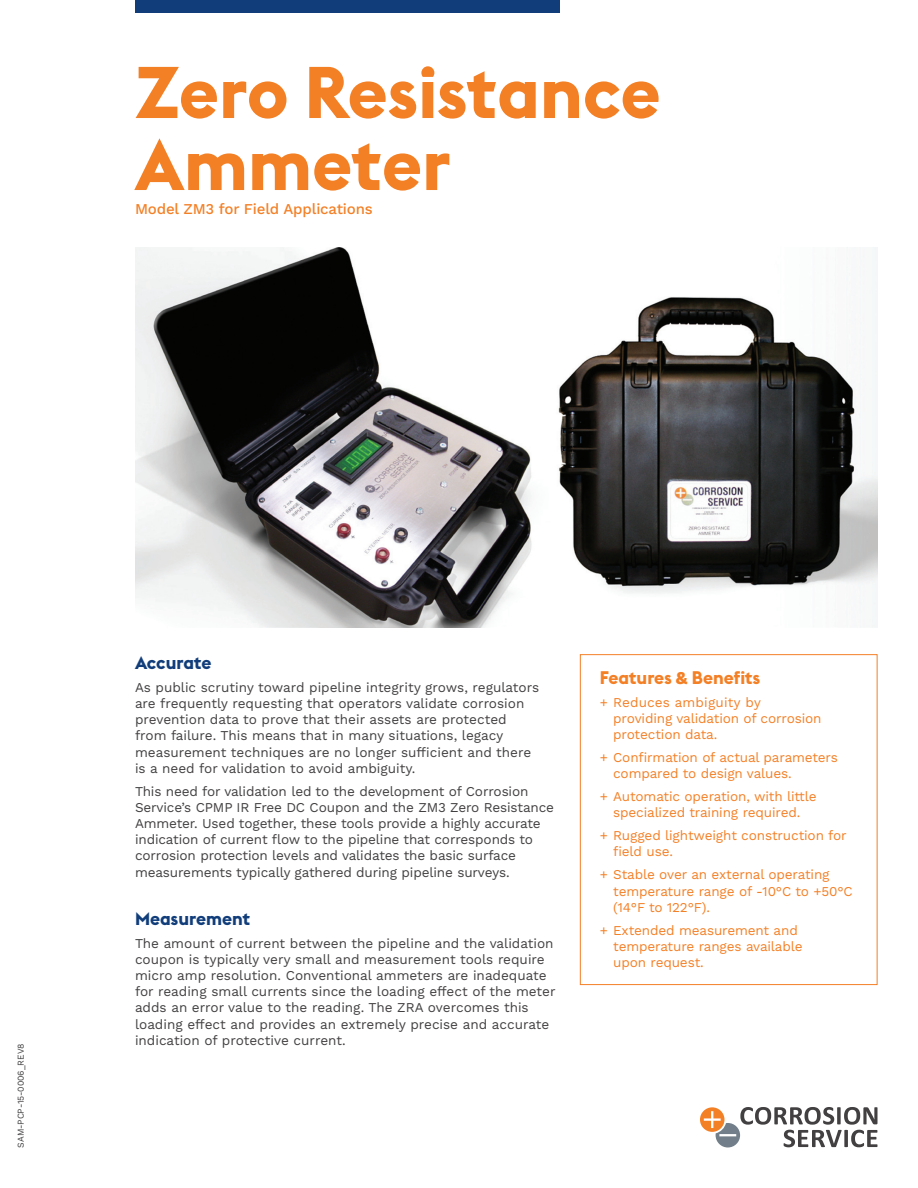
<style>
.page{position:relative;width:918px;height:1188px;background:#fff}
.page>*{position:absolute;margin:0;border:0;box-sizing:border-box;transform-origin:0 0}
.H1_48pt{font:700 72px/72px "Euclid Flex";color:#f48026}
.H2_Blue{font:700 18px "Euclid Flex";color:#113e7b}
.H2_Orange{font:700 18px "Euclid Flex";color:#f48026}
.H1_Qualifier{font:500 15px "Work Sans";letter-spacing:-.01em;color:#f48026}
.Body{font:13.5px/16.2px "Work Sans";color:#424041}
.t1{font:13.5px/16.2px "Work Sans";letter-spacing:-.01em;color:#f48026}
.Body_Last_Paragraph{font:13.5px/16.2px "Work Sans";letter-spacing:-.01em;color:#424041}
.t2{font:9px "Work Sans";letter-spacing:-.01em;color:#424041}
.s1{font-family:"Work Sans";font-weight:800}
</style>
<div class="page">
<div style="left:135px;top:0;width:424px;height:14px;background:#113e7b"></div>
<svg style="left:700px;top:1107px;width:178px;height:41px"></svg>
<div style="left:580px;top:654px;width:298px;height:331px;border:1px solid #f48026"></div>
<img style="left:135px;top:248px;width:743px;height:379px">
<p class="H1_48pt" style="left:135px;top:57px;width:527px">Zero Resistance<br>Ammeter</p>
<p class="H1_Qualifier" style="left:135px;top:200px;width:239px">Model ZM3 for Field Applications</p>
<p class="t2" style="left:15px;top:1148px;width:105px;rotate:-90deg">SAM-PCP-15-0006_REV8</p>
<p class="H2_Blue" style="left:135px;top:652px;width:78px">Accurate</p>
<p class="Body" style="left:135px;top:680px;width:406px">As public scrutiny toward pipeline integrity grows, regulators are frequently requesting that operators validate corrosion prevention data to prove that their assets are protected from failure. This means that in many situations, legacy measurement techniques are no longer sufficient and there is a need for validation to avoid ambiguity.</p>
<p class="Body_Last_Paragraph" style="left:135px;top:784px;width:421px">This need for validation led to the development of Corrosion Service’s CPMP IR Free DC Coupon and the ZM3 Zero Resistance Ammeter. Used together, these tools provide a highly accurate indication of current flow to the pipeline that corresponds to corrosion protection levels and validates the basic surface measurements typically gathered during pipeline surveys.</p>
<p class="H2_Blue" style="left:135px;top:908px;width:117px">Measurement</p>
<p class="Body" style="left:135px;top:936px;width:422px">The amount of current between the pipeline and the validation coupon is typically very small and measurement tools require micro amp resolution. Conventional ammeters are inadequate for reading small currents since the loading effect of the meter adds an error value to the reading. The ZRA overcomes this loading effect and provides an extremely precise and accurate indication of protective current.</p>
<p class="H2_Orange" style="left:600px;top:667px;width:162px">Features <span class="s1">&amp;</span> Benefits</p>
<p class="t1" style="left:613px;top:695px;width:210px;text-indent:-14px">+ Reduces ambiguity by providing validation of corrosion protection data.</p>
<p class="t1" style="left:613px;top:750px;width:226px;text-indent:-14px">+ Confirmation of actual parameters compared to design values.</p>
<p class="t1" style="left:600px;top:789px;width:218px;text-align:center">+ Automatic operation, with little specialized training required.</p>
<p class="t1" style="left:613px;top:828px;width:235px;text-indent:-14px">+ Rugged lightweight construction for field use.</p>
<p class="t1" style="left:613px;top:867px;width:241px;text-indent:-14px">+ Stable over an external operating temperature range of -10°C to +50°C (14°F to 122°F).</p>
<p class="t1" style="left:613px;top:923px;width:191px;text-indent:-14px">+ Extended measurement and temperature ranges available upon request.</p>
</div>
